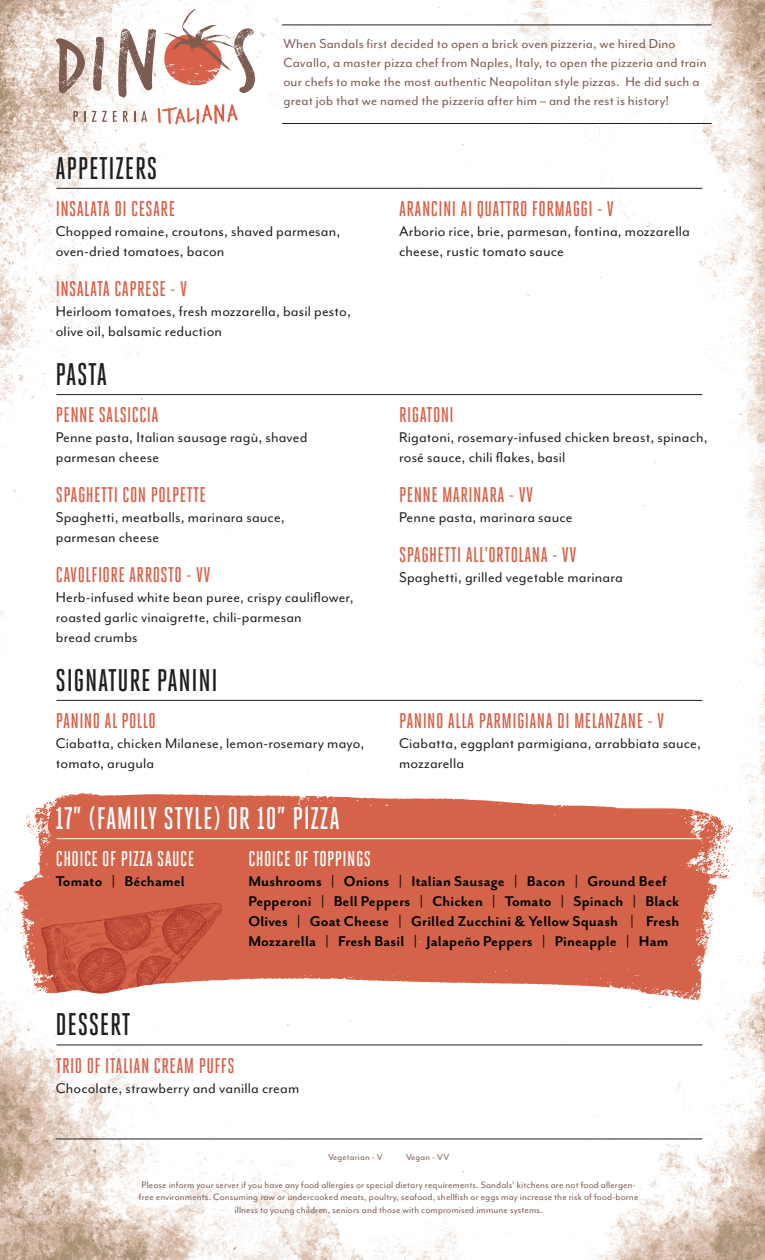
<style>
.page{position:relative;width:765px;height:1260px;background:#fff}
.page>*{position:absolute;margin:0;border:0;box-sizing:border-box;transform-origin:0 0}
.t1{font:500 31.25px "Heroic Condensed";letter-spacing:.02em;color:#231f20}
.t2{font:500 31.25px "Heroic Condensed";letter-spacing:.02em;color:#fff}
.t3{font:500 21.25px "Heroic Condensed";letter-spacing:.02em;color:#d76149}
.t4{font:500 21.25px "Heroic Condensed";letter-spacing:.02em;color:#fff}
.t5{font:16.25px/20px "Mr Eaves Mod OT";letter-spacing:.01em;color:#231f20}
.t6{font:700 16.25px/20px "Mr Eaves San OT";letter-spacing:.01em;color:#000}
.t7{font:15px/18.8px "Mr Eaves Mod OT";letter-spacing:.01em;color:#7c5b51}
.t8{font:10.62px/12.5px "Mr Eaves Mod OT";letter-spacing:.01em;color:#7c5b51;text-align:center}
.t9{font:10px "Mr Eaves Mod OT";letter-spacing:.02em;color:#7c5b51}
</style>
<div class="page">
<img style="left:0;top:0;width:765px;height:1260px">
<svg style="left:12px;top:793px;width:724px;height:207px;fill:#d46349"></svg>
<hr style="left:282px;top:25px;width:430px;height:1px;background:#231f20">
<hr style="left:282px;top:123px;width:430px;height:1px;background:#231f20">
<hr style="left:56px;top:1139px;width:646px;height:1px;background:#231f20">
<hr style="left:57px;top:188px;width:645px;height:1px;background:#231f20">
<hr style="left:57px;top:394px;width:645px;height:1px;background:#231f20">
<hr style="left:57px;top:1045px;width:645px;height:1px;background:#231f20">
<hr style="left:57px;top:838px;width:645px;height:1px;background:#fff">
<hr style="left:57px;top:700px;width:645px;height:1px;background:#231f20">
<svg style="left:56px;top:9px;width:199px;height:88px"></svg>
<svg style="left:158px;top:104px;width:80px;height:20px"></svg>
<svg style="left:73px;top:111px;width:5px;height:11px"></svg>
<svg style="left:84px;top:111px;width:23px;height:11px"></svg>
<svg style="left:113px;top:111px;width:4px;height:11px"></svg>
<svg style="left:123px;top:111px;width:5px;height:11px"></svg>
<svg style="left:141px;top:111px;width:6px;height:11px"></svg>
<p class="t1" style="left:56px;top:151px;width:103px">APPETIZERS</p>
<p class="t7" style="left:283px;top:35px;width:425px">When Sandals first decided to open a brick oven pizzeria, we hired Dino Cavallo, a master pizza chef from Naples, Italy, to open the pizzeria and train our chefs to make the most authentic Neapolitan style pizzas. He did such a great job that we named the pizzeria after him – and the rest is history!</p>
<p class="t3" style="left:56px;top:197px;width:121px">INSALATA DI CESARE</p>
<p class="t5" style="left:56px;top:221px;width:286px">Chopped romaine, croutons, shaved parmesan, oven-dried tomatoes, bacon</p>
<p class="t3" style="left:56px;top:277px;width:133px">INSALATA CAPRESE - V</p>
<p class="t5" style="left:56px;top:301px;width:297px">Heirloom tomatoes, fresh mozzarella, basil pesto, olive oil, balsamic reduction</p>
<p class="t1" style="left:56px;top:357px;width:53px">PASTA</p>
<p class="t3" style="left:56px;top:403px;width:104px">PENNE SALSICCIA</p>
<p class="t5" style="left:56px;top:427px;width:253px">Penne pasta, Italian sausage ragù, shaved parmesan cheese</p>
<p class="t3" style="left:56px;top:483px;width:152px">SPAGHETTI CON POLPETTE</p>
<p class="t5" style="left:56px;top:507px;width:231px">Spaghetti, meatballs, marinara sauce, parmesan cheese</p>
<p class="t3" style="left:56px;top:563px;width:156px">CAVOLFIORE ARROSTO - VV</p>
<p class="t5" style="left:56px;top:587px;width:299px">Herb-infused white bean puree, crispy cauliflower, roasted garlic vinaigrette, chili-parmesan<br>bread crumbs</p>
<p class="t1" style="left:56px;top:663px;width:163px">SIGNATURE PANINI</p>
<p class="t3" style="left:56px;top:709px;width:102px">PANINO AL POLLO</p>
<p class="t5" style="left:56px;top:733px;width:310px">Ciabatta, chicken Milanese, lemon-rosemary mayo, tomato, arugula</p>
<p class="t2" style="left:56px;top:801px;width:286px">17” (FAMILY STYLE) OR 10” PIZZA</p>
<p class="t3" style="left:399px;top:197px;width:216px">ARANCINI AI QUATTRO FORMAGGI - V</p>
<p class="t5" style="left:399px;top:221px;width:292px">Arborio rice, brie, parmesan, fontina, mozzarella cheese, rustic tomato sauce</p>
<p class="t3" style="left:399px;top:403px;width:56px">RIGATONI</p>
<p class="t5" style="left:399px;top:427px;width:310px">Rigatoni, rosemary-infused chicken breast, spinach, rosé sauce, chili flakes, basil</p>
<p class="t3" style="left:399px;top:483px;width:136px">PENNE MARINARA - VV</p>
<p class="t5" style="left:399px;top:507px;width:175px">Penne pasta, marinara sauce</p>
<p class="t3" style="left:399px;top:543px;width:179px">SPAGHETTI ALL’ORTOLANA - VV</p>
<p class="t5" style="left:399px;top:567px;width:225px">Spaghetti, grilled vegetable marinara</p>
<p class="t3" style="left:399px;top:709px;width:267px">PANINO ALLA PARMIGIANA DI MELANZANE - V</p>
<p class="t5" style="left:399px;top:733px;width:303px">Ciabatta, eggplant parmigiana, arrabbiata sauce, mozzarella</p>
<p class="t4" style="left:56px;top:847px;width:140px">CHOICE OF PIZZA SAUCE</p>
<p class="t6" style="left:56px;top:871px;width:131px">Tomato | Béchamel</p>
<p class="t1" style="left:56px;top:1007px;width:76px">DESSERT</p>
<p class="t4" style="left:248px;top:847px;width:124px">CHOICE OF TOPPINGS</p>
<p class="t6" style="left:248px;top:871px;width:432px">Mushrooms | Onions | Italian Sausage | Bacon | Ground Beef Pepperoni | Bell Peppers | Chicken | Tomato | Spinach | Black Olives | Goat Cheese | Grilled Zucchini &amp; Yellow Squash | Fresh Mozzarella | Fresh Basil | Jalapeño Peppers | Pineapple | Ham</p>
<p class="t3" style="left:56px;top:1054px;width:180px">TRIO OF ITALIAN CREAM PUFFS</p>
<p class="t5" style="left:56px;top:1078px;width:245px">Chocolate, strawberry and vanilla cream</p>
<p class="t9" style="left:328px;top:1152px;width:56px">Vegetarian - V</p>
<p class="t9" style="left:406px;top:1152px;width:45px">Vegan - VV</p>
<p class="t8" style="left:139px;top:1178px;width:501px">Please inform your server if you have any food allergies or special dietary requirements. Sandals’ kitchens are not food allergen&shy;free environments. Consuming raw or undercooked meats, poultry, seafood, shellfish or eggs may increase the risk of food-borne illness to young children, seniors and those with compromised immune systems.</p>
</div>
